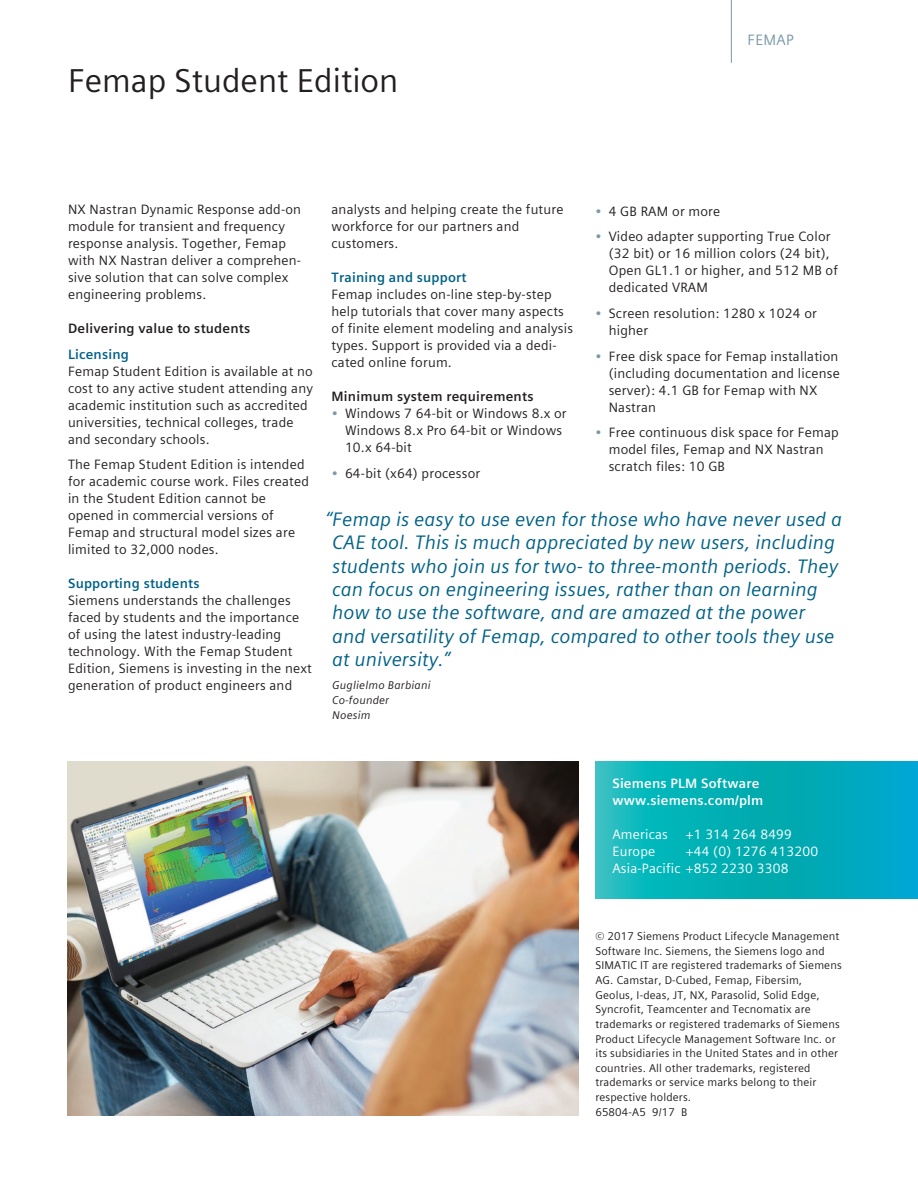
<style>
.page{position:relative;width:918px;height:1188px;background:#fff}
.page>*{position:absolute;margin:0;border:0;box-sizing:border-box;transform-origin:0 0}
.Head_Blk__22pt_120{font:33px "Siemens Sans Global";color:#231f20}
.Quote_Dk_Blue_13pt_1{font:italic 19.5px/23.4px "Siemens Sans Global";color:#006288}
.Product_tab___10pt_0{font:15px "Siemens Sans Global";letter-spacing:.015em;color:#7b99a9}
.Body_text_Blk__9pt_4{font:13.5px/17px "Siemens Sans Global";letter-spacing:.015em;color:#231f20}
.t1{font:13.5px/17px "Siemens Sans Global";letter-spacing:.015em;color:#fff}
.Body_text_HEAD_Blk{font:700 13.5px "Siemens Sans Global";letter-spacing:.015em;color:#231f20}
.Body_text_HEAD_Dk_Bl{font:700 13.5px "Siemens Sans Global";letter-spacing:.015em;color:#006288}
.t2{font:700 13.5px/17px "Siemens Sans Global";letter-spacing:.015em;color:#fff}
.Sidebar_captn_Blk__7{font:11.25px/14.5px "Siemens Sans Global";letter-spacing:.015em;color:#231f20}
.Sidebar_captn_Blk_Cr{font:italic 11.25px/14.7px "Siemens Sans Global";letter-spacing:.015em;color:#231f20}
.s1{color:#7b99a9}
</style>
<div class="page">
<img style="left:68px;top:761px;width:510px;height:355px">
<hr style="left:731px;top:0;width:1px;height:63px;background:#7b99a9">
<svg style="left:595px;top:762px;width:323px;height:137px;background:#05aeba"></svg>
<p class="Head_Blk__22pt_120" style="left:68px;top:56px;width:332px">Femap Student Edition</p>
<p class="Product_tab___10pt_0" style="left:748px;top:29px;width:48px">FEMAP</p>
<p class="Body_text_Blk__9pt_4" style="left:68px;top:201px;width:235px">NX Nastran Dynamic Response add-on module for transient and frequency response analysis. Together, Femap with NX Nastran deliver a comprehen&shy;sive solution that can solve complex engineering problems.</p>
<p class="Body_text_HEAD_Blk" style="left:68px;top:318px;width:184px">Delivering value to students</p>
<p class="Body_text_HEAD_Dk_Bl" style="left:68px;top:343px;width:62px">Licensing</p>
<p class="Body_text_Blk__9pt_4" style="left:68px;top:362px;width:247px">Femap Student Edition is available at no cost to any active student attending any academic institution such as accredited universities, technical colleges, trade and secondary schools.</p>
<p class="Body_text_Blk__9pt_4" style="left:68px;top:456px;width:242px">The Femap Student Edition is intended for academic course work. Files created in the Student Edition cannot be opened in commercial versions of Femap and structural model sizes are limited to 32,000 nodes.</p>
<p class="Body_text_HEAD_Dk_Bl" style="left:68px;top:573px;width:133px">Supporting students</p>
<p class="Body_text_Blk__9pt_4" style="left:68px;top:592px;width:245px">Siemens understands the challenges faced by students and the importance of using the latest industry-leading technology. With the Femap Student Edition, Siemens is investing in the next generation of product engineers and</p>
<p class="Body_text_Blk__9pt_4" style="left:332px;top:201px;width:233px">analysts and helping create the future workforce for our partners and customers.</p>
<p class="Body_text_HEAD_Dk_Bl" style="left:332px;top:267px;width:137px">Training and support</p>
<p class="Body_text_Blk__9pt_4" style="left:332px;top:286px;width:243px">Femap includes on-line step-by-step help tutorials that cover many aspects of finite element modeling and analysis types. Support is provided via a dedi&shy;cated online forum.</p>
<p class="Body_text_HEAD_Blk" style="left:332px;top:386px;width:203px">Minimum system requirements</p>
<p class="Body_text_Blk__9pt_4" style="left:345px;top:405px;width:223px;text-indent:-14px"><span class="s1">•</span> Windows 7 64-bit or Windows 8.x or<br>Windows 8.x Pro 64-bit or Windows<br>10.x 64-bit</p>
<p class="Body_text_Blk__9pt_4" style="left:332px;top:465px;width:150px"><span class="s1">•</span> 64-bit (x64) processor</p>
<p class="Body_text_Blk__9pt_4" style="left:595px;top:203px;width:127px"><span class="s1">•</span> 4 GB RAM or more</p>
<p class="Body_text_Blk__9pt_4" style="left:609px;top:228px;width:231px;text-indent:-14px"><span class="s1">•</span> Video adapter supporting True Color (32 bit) or 16 million colors (24 bit),<br>Open GL1.1 or higher, and 512 MB of dedicated VRAM</p>
<p class="Body_text_Blk__9pt_4" style="left:609px;top:305px;width:210px;text-indent:-14px"><span class="s1">•</span> Screen resolution: 1280 x 1024 or higher</p>
<p class="Body_text_Blk__9pt_4" style="left:609px;top:347px;width:233px;text-indent:-14px"><span class="s1">•</span> Free disk space for Femap installation (including documentation and license server): 4.1 GB for Femap with NX<br>Nastran</p>
<p class="Body_text_Blk__9pt_4" style="left:609px;top:424px;width:232px;text-indent:-14px"><span class="s1">•</span> Free continuous disk space for Femap model files, Femap and NX Nastran scratch files: 10 GB</p>
<p class="Quote_Dk_Blue_13pt_1" style="left:332px;top:508px;width:511px;text-indent:-6px">“Femap is easy to use even for those who have never used a CAE tool. This is much appreciated by new users, including students who join us for two- to three-month periods. They can focus on engineering issues, rather than on learning how to use the software, and are amazed at the power and versatility of Femap, compared to other tools they use at university.”</p>
<p class="Sidebar_captn_Blk_Cr" style="left:332px;top:678px;width:100px">Guglielmo Barbiani<br>Co-founder<br>Noesim</p>
<p class="t2" style="left:612px;top:775px;width:153px">Siemens PLM Software www.siemens.com/plm</p>
<p class="t1" style="left:612px;top:826px;width:57px">Americas</p>
<p class="t1" style="left:686px;top:826px;width:108px">+1 314 264 8499</p>
<p class="t1" style="left:612px;top:843px;width:44px">Europe</p>
<p class="t1" style="left:612px;top:843px;width:207px;text-indent:73px">+44 (0) 1276 413200<br>Asia-Pacific +852 2230 3308</p>
<p class="Sidebar_captn_Blk__7" style="left:595px;top:929px;width:248px">© 2017 Siemens Product Lifecycle Management Software Inc. Siemens, the Siemens logo and SIMATIC IT are registered trademarks of Siemens AG. Camstar, D-Cubed, Femap, Fibersim, Geolus, I-deas, JT, NX, Parasolid, Solid Edge, Syncrofit, Teamcenter and Tecnomatix are trademarks or registered trademarks of Siemens Product Lifecycle Management Software Inc. or its subsidiaries in the United States and in other countries. All other trademarks, registered trademarks or service marks belong to their respective holders.<br>65804-A5 9/17 B</p>
</div>
